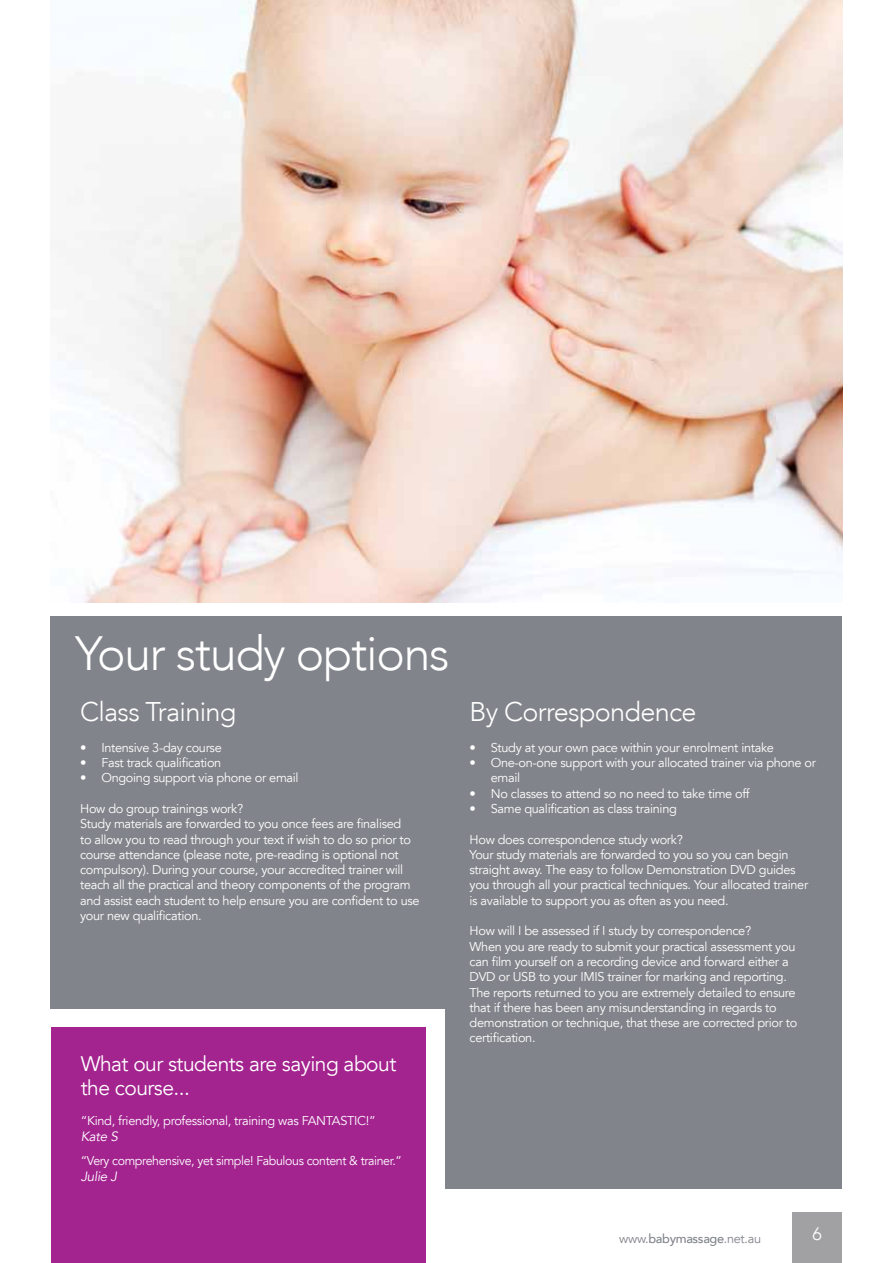
<style>
.page{position:relative;width:893px;height:1263px;background:#fff}
.page>*{position:absolute;margin:0;border:0;box-sizing:border-box;transform-origin:0 0}
.t1{font:300 48px "Avenir LT";letter-spacing:-.025em;color:#fff}
.t2{font:300 27px "Avenir LT";letter-spacing:-.025em;color:#fff}
.t3{font:21px/24px "Avenir LT";letter-spacing:-.025em;color:#fff}
.t4{font:300 18px "Avenir LT";color:#fff}
.t5{font:italic 13.5px "Avenir LT";letter-spacing:-.025em;color:#fff}
.t6{font:12.75px/15.3px "Avenir LT";letter-spacing:-.025em;color:#fff}
.t7{font:12.75px "Avenir LT";letter-spacing:-.025em;color:#81848a}
.s1{font-weight:500}
</style>
<div class="page">
<div style="left:51px;top:617px;width:791px;height:572px;background:#81848a"></div>
<div style="left:792px;top:1212px;width:50px;height:51px;background:#a1a1a4"></div>
<img style="left:66px;top:0;width:776px;height:602px">
<div style="left:0;top:1010px;width:445px;height:253px;background:#fff"></div>
<div style="left:51px;top:1028px;width:375px;height:235px;background:#a3238f"></div>
<p class="t1" style="left:75px;top:625px;width:376px">Your study options</p>
<p class="t2" style="left:80px;top:696px;width:158px">Class Training</p>
<p class="t6" style="left:80px;top:740px;width:143px">• Intensive 3-day course</p>
<p class="t6" style="left:80px;top:755px;width:143px">• Fast track qualification</p>
<p class="t6" style="left:80px;top:771px;width:220px">• Ongoing support via phone or email</p>
<p class="t6" style="left:80px;top:801px;width:341px">How do group trainings work?<br>Study materials are forwarded to you once fees are finalised<br>to allow you to read through your text if wish to do so prior to course attendance (please note, pre-reading is optional not compulsory). During your course, your accredited trainer will teach all the practical and theory components of the program and assist each student to help ensure you are confident to use your new qualification.</p>
<p class="t3" style="left:81px;top:1052px;width:317px">What our students are saying about the course...</p>
<p class="t6" style="left:81px;top:1113px;width:296px">“Kind, friendly, professional, training was FANTASTIC!”</p>
<p class="t5" style="left:81px;top:1129px;width:39px">Kate S</p>
<p class="t6" style="left:81px;top:1153px;width:323px">“Very comprehensive, yet simple! Fabulous content &amp; trainer.”</p>
<p class="t5" style="left:81px;top:1169px;width:38px">Julie J</p>
<p class="t2" style="left:470px;top:696px;width:228px">By Correspondence</p>
<p class="t6" style="left:470px;top:740px;width:306px">• Study at your own pace within your enrolment intake</p>
<p class="t6" style="left:491px;top:755px;width:327px;text-indent:-21px">• One-on-one support with your allocated trainer via phone or email</p>
<p class="t6" style="left:470px;top:786px;width:281px">• No classes to attend so no need to take time off</p>
<p class="t6" style="left:470px;top:801px;width:209px">• Same qualification as class training</p>
<p class="t6" style="left:470px;top:832px;width:340px">How does correspondence study work?<br>Your study materials are forwarded to you so you can begin straight away. The easy to follow Demonstration DVD guides you through all your practical techniques. Your allocated trainer is available to support you as often as you need.</p>
<p class="t6" style="left:470px;top:924px;width:329px">How will I be assessed if I study by correspondence?<br>When you are ready to submit your practical assessment you can film yourself on a recording device and forward either a DVD or USB to your IMIS trainer for marking and reporting.<br>The reports returned to you are extremely detailed to ensure that if there has been any misunderstanding in regards to demonstration or technique, that these are corrected prior to certification.</p>
<p class="t7" style="left:619px;top:1231px;width:143px">www.<span class="s1">babymassage</span>.net.au</p>
<p class="t4" style="left:812px;top:1223px;width:11px">6</p>
</div>
